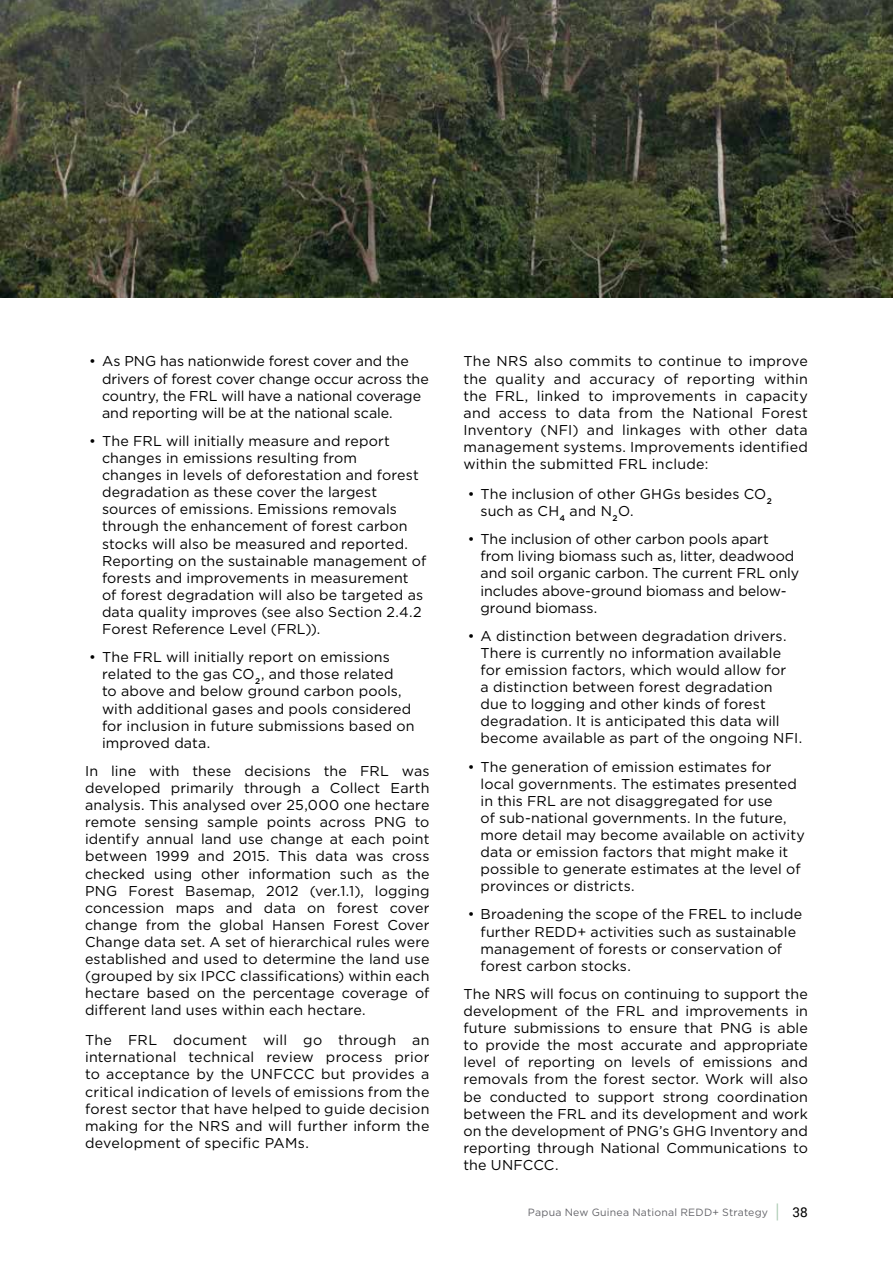
<style>
.page{position:relative;width:893px;height:1263px;background:#fff}
.page>*{position:absolute;margin:0;border:0;box-sizing:border-box;transform-origin:0 0}
.t1{font:14.25px/17.1px "Gotham";letter-spacing:.005em;color:#000}
.t2{font:13.5px "Roboto";color:#000}
.t3{font:10.5px "Gotham";letter-spacing:.02em;color:#65656a}
</style>
<div class="page">
<svg style="left:777px;top:1203px;width:1px;height:17px"></svg>
<img style="left:0;top:0;width:893px;height:298px">
<p class="t1" style="left:102px;top:353px;width:328px;text-indent:-13px">• As PNG has nationwide forest cover and the drivers of forest cover change occur across the country, the FRL will have a national coverage and reporting will be at the national scale.</p>
<p class="t1" style="left:102px;top:432px;width:326px;text-indent:-13px">• The FRL will initially measure and report changes in emissions resulting from<br>changes in levels of deforestation and forest degradation as these cover the largest sources of emissions. Emissions removals through the enhancement of forest carbon stocks will also be measured and reported.<br>Reporting on the sustainable management of forests and improvements in measurement of forest degradation will also be targeted as data quality improves (see also Section 2.4.2<br>Forest Reference Level (FRL)).</p>
<p class="t1" style="left:102px;top:648px;width:314px;text-indent:-13px">• The FRL will initially report on emissions related to the gas CO<sub>2</sub>, and those related<br>to above and below ground carbon pools, with additional gases and pools considered for inclusion in future submissions based on improved data.</p>
<p class="t1" style="left:85px;top:762px;width:346px;text-align:justify">In line with these decisions the FRL was developed primarily through a Collect Earth analysis. This analysed over 25,000 one hectare remote sensing sample points across PNG to identify annual land use change at each point between 1999 and 2015. This data was cross checked using other information such as the PNG Forest Basemap, 2012 (ver.1.1), logging concession maps and data on forest cover change from the global Hansen Forest Cover Change data set. A set of hierarchical rules were established and used to determine the land use (grouped by six IPCC classifications) within each hectare based on the percentage coverage of different land uses within each hectare.</p>
<p class="t1" style="left:85px;top:1031px;width:346px;text-align:justify">The FRL document will go through an international technical review process prior to acceptance by the UNFCCC but provides a critical indication of levels of emissions from the forest sector that have helped to guide decision making for the NRS and will further inform the development of specific PAMs.</p>
<p class="t1" style="left:463px;top:353px;width:346px;text-align:justify">The NRS also commits to continue to improve the quality and accuracy of reporting within the FRL, linked to improvements in capacity and access to data from the National Forest Inventory (NFI) and linkages with other data management systems. Improvements identified within the submitted FRL include:</p>
<p class="t1" style="left:480px;top:485px;width:293px;text-indent:-13px">• The inclusion of other GHGs besides CO<sub>2 </sub>such as CH<sub>4</sub> and N<sub>2</sub>O.</p>
<p class="t1" style="left:480px;top:530px;width:320px;text-indent:-13px">• The inclusion of other carbon pools apart from living biomass such as, litter, deadwood and soil organic carbon. The current FRL only includes above-ground biomass and below&shy;ground biomass.</p>
<p class="t1" style="left:480px;top:627px;width:323px;text-indent:-13px">• A distinction between degradation drivers.<br>There is currently no information available for emission factors, which would allow for<br>a distinction between forest degradation due to logging and other kinds of forest degradation. It is anticipated this data will become available as part of the ongoing NFI.</p>
<p class="t1" style="left:480px;top:758px;width:326px;text-indent:-13px">• The generation of emission estimates for local governments. The estimates presented in this FRL are not disaggregated for use<br>of sub-national governments. In the future, more detail may become available on activity data or emission factors that might make it possible to generate estimates at the level of provinces or districts.</p>
<p class="t1" style="left:480px;top:905px;width:323px;text-indent:-13px">• Broadening the scope of the FREL to include further REDD+ activities such as sustainable management of forests or conservation of forest carbon stocks.</p>
<p class="t1" style="left:463px;top:985px;width:346px;text-align:justify">The NRS will focus on continuing to support the development of the FRL and improvements in future submissions to ensure that PNG is able to provide the most accurate and appropriate level of reporting on levels of emissions and removals from the forest sector. Work will also be conducted to support strong coordination between the FRL and its development and work on the development of PNG’s GHG Inventory and reporting through National Communications to the UNFCCC.</p>
<p class="t3" style="left:528px;top:1205px;width:242px">Papua New Guinea National REDD+ Strategy</p>
<p class="t2" style="left:792px;top:1202px;width:17px">38</p>
</div>
